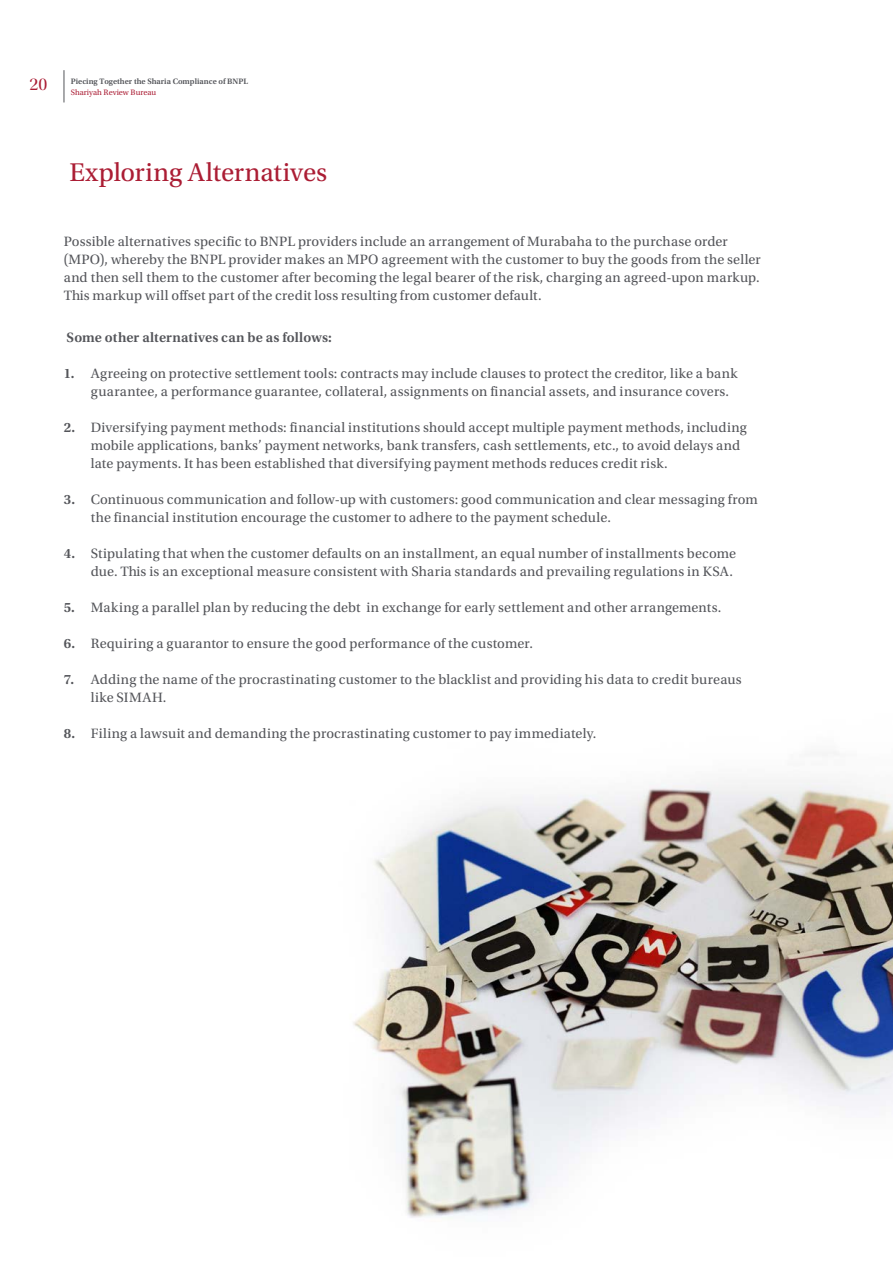
<style>
.page{position:relative;width:893px;height:1263px;background:#fff}
.page>*{position:absolute;margin:0;border:0;box-sizing:border-box;transform-origin:0 0}
.Title_Main_Level_01{font:27px "Utopia Std";color:#ab1d34}
.t1{font:18px "Utopia Std Disp";color:#ab1d34}
.Sub_Heading_semibold{font:14.25px/18px "Utopia Std";letter-spacing:.01em;color:#54555a}
.Body_text_Utopia{font:600 14.25px "Utopia Std";letter-spacing:.01em;color:#54555a}
.t2{font:600 8.25px "Utopia Std";color:#54555a}
.t3{font:8.25px "Utopia Std";color:#ab1d34}
.s1{font-weight:600}
</style>
<div class="page">
<hr style="left:64px;top:70px;width:1px;height:32px;background:#54555a">
<img style="left:353px;top:752px;width:540px;height:466px">
<p class="t1" style="left:29px;top:75px;width:19px">20</p>
<p class="t2" style="left:71px;top:77px;width:179px">Piecing Together the Sharia Compliance of BNPL</p>
<p class="t3" style="left:71px;top:88px;width:87px">Shariyah Review Bureau</p>
<p class="Title_Main_Level_01" style="left:69px;top:158px;width:260px">Exploring Alternatives</p>
<p class="Sub_Heading_semibold" style="left:64px;top:233px;width:698px">Possible alternatives specific to BNPL providers include an arrangement of Murabaha to the purchase order (MPO), whereby the BNPL provider makes an MPO agreement with the customer to buy the goods from the seller and then sell them to the customer after becoming the legal bearer of the risk, charging an agreed-upon markup.<br>This markup will offset part of the credit loss resulting from customer default.</p>
<p class="Body_text_Utopia" style="left:67px;top:329px;width:267px">Some other alternatives can be as follows:</p>
<p class="Sub_Heading_semibold" style="left:91px;top:365px;width:648px;text-indent:-27px"><span class="s1">1.</span> Agreeing on protective settlement tools: contracts may include clauses to protect the creditor, like a bank guarantee, a performance guarantee, collateral, assignments on financial assets, and insurance covers.</p>
<p class="Sub_Heading_semibold" style="left:91px;top:419px;width:657px;text-indent:-27px"><span class="s1">2.</span> Diversifying payment methods: financial institutions should accept multiple payment methods, including mobile applications, banks’ payment networks, bank transfers, cash settlements, etc., to avoid delays and late payments. It has been established that diversifying payment methods reduces credit risk.</p>
<p class="Sub_Heading_semibold" style="left:91px;top:491px;width:669px;text-indent:-27px"><span class="s1">3.</span> Continuous communication and follow-up with customers: good communication and clear messaging from the financial institution encourage the customer to adhere to the payment schedule.</p>
<p class="Sub_Heading_semibold" style="left:64px;top:545px;width:674px;text-align:right"><span class="s1">4.</span> Stipulating that when the customer defaults on an installment, an equal number of installments become due. This is an exceptional measure consistent with Sharia standards and prevailing regulations in KSA.</p>
<p class="Sub_Heading_semibold" style="left:64px;top:599px;width:659px"><span class="s1">5.</span> Making a parallel plan by reducing the debt in exchange for early settlement and other arrangements.</p>
<p class="Sub_Heading_semibold" style="left:64px;top:635px;width:471px"><span class="s1">6.</span> Requiring a guarantor to ensure the good performance of the customer.</p>
<p class="Sub_Heading_semibold" style="left:91px;top:671px;width:652px;text-indent:-27px"><span class="s1">7.</span> Adding the name of the procrastinating customer to the blacklist and providing his data to credit bureaus like SIMAH.</p>
<p class="Sub_Heading_semibold" style="left:64px;top:725px;width:534px"><span class="s1">8.</span> Filing a lawsuit and demanding the procrastinating customer to pay immediately.</p>
</div>
